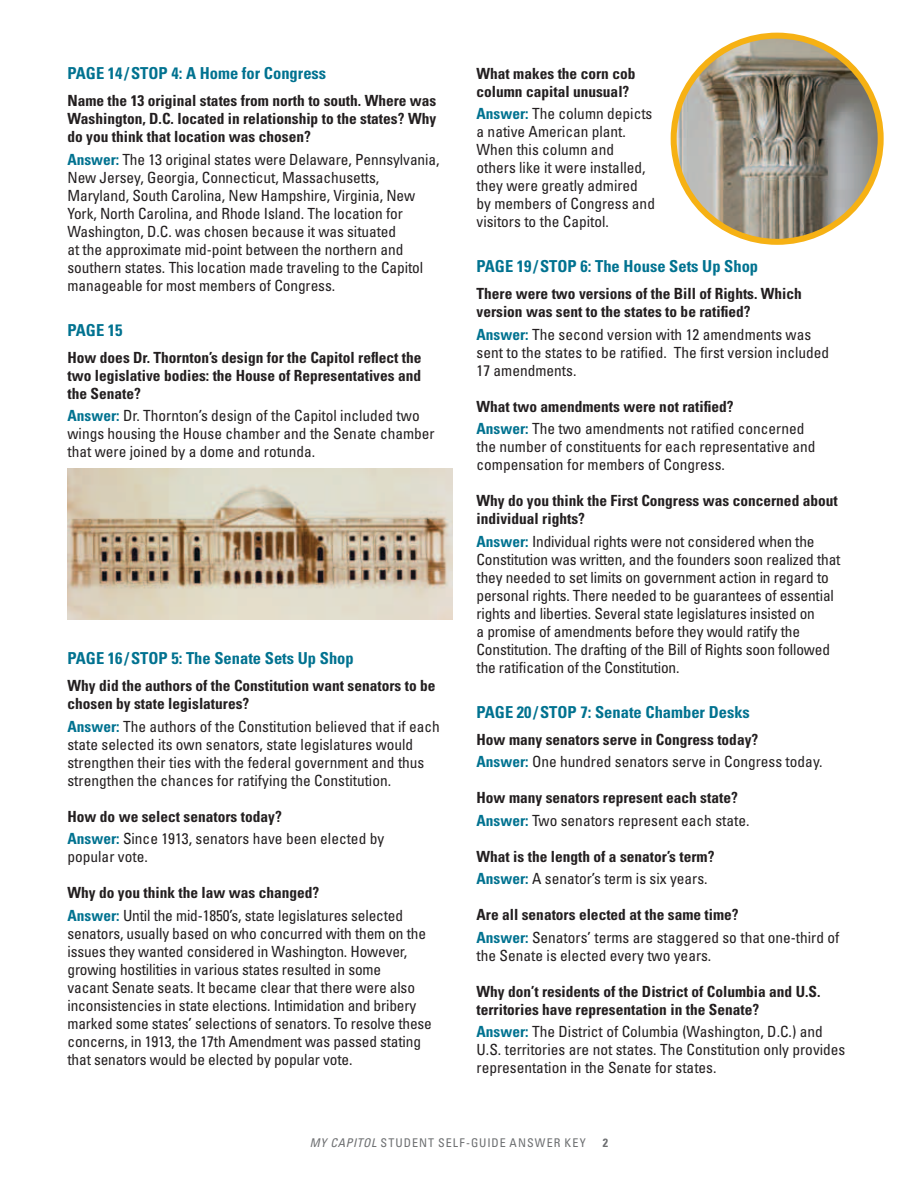
<style>
.page{position:relative;width:918px;height:1188px;background:#fff}
.page>*{position:absolute;margin:0;border:0;box-sizing:border-box;transform-origin:0 0}
.t1{font:700 condensed 16.5px "Univers LT Std";color:#007290}
.t2{font:condensed 15.3px/18px "Univers LT Std";letter-spacing:-.005em;color:#231f20}
.t3{font:700 condensed 15.3px/18px "Univers LT Std";color:#231f20}
.t4{font:condensed 12px "Univers LT Std";letter-spacing:.09em;color:#6d6f71}
.t5{font:700 condensed 12px "Univers LT Std";color:#6d6f71}
.s1{font-weight:700;color:#007290}
.s2{font-weight:700}
.s3{color:#007290}
.s4{font-weight:400}
.s5{font-style:italic}
</style>
<div class="page">
<img style="left:68px;top:469px;width:385px;height:151px">
<img style="left:674px;top:36px;width:207px;height:206px;border-radius:103px">
<div style="left:671px;top:33px;width:213px;height:212px;border:6px solid #f6b114;border-radius:50%"></div>
<p class="t1" style="left:68px;top:63px;width:260px">Page 14 /Stop 4: A Home for Congress</p>
<p class="t3" style="left:68px;top:92px;width:370px;text-align:justify">Name the 13 original states from north to south. Where was Washington, D.C. located in relationship to the states? Why do you think that location was chosen?</p>
<p class="t2" style="left:68px;top:150px;width:374px"><span class="s1">Answer:</span> The 13 original states were D elaware, Pennsylvania, N ew Jersey, Georgia, Connecticut, Massachusetts, Maryland, South Carolina, New Hampshire, Virginia, New York, North Carolina, and Rhode Island. The location for Washington, D.C. was chosen because it was situated<br>at the approximate mid-point between the northern and southern states. This location made traveling to the Capitol manageable for most members of Congress.</p>
<p class="t1" style="left:68px;top:320px;width:57px">Page 15</p>
<p class="t3" style="left:68px;top:348px;width:355px;text-align:justify">How does Dr. Thornton’s design for the Capitol reflect the two legislative bodies: the House of Representatives and the Senate?</p>
<p class="t2" style="left:68px;top:407px;width:369px"><span class="s1">Answer:</span> D r. Thornton’s design of the Capitol included two wings housing the House chamber and the Senate chamber that were joined by a dome and rotunda.</p>
<p class="t1" style="left:68px;top:648px;width:288px">Page 16 /Stop 5: The Senate Sets Up Shop</p>
<p class="t3" style="left:68px;top:677px;width:370px">Why did the authors of the Constitution want senators to be chosen by state legislatures?</p>
<p class="t2" style="left:68px;top:717px;width:374px"><span class="s1">Answer:</span> The authors of the Constitution believed that if each state selected its own senators, state legislatures would strengthen their ties with the federal government and thus strengthen the chances for ratifying the Constitution.</p>
<p class="t2" style="left:68px;top:805px;width:318px;line-height:22.5px"><span class="s2">How do we select senators today?<br></span><span class="s1">Answer:</span> Since 1913, senators have been elected by</p>
<p class="t2" style="left:68px;top:848px;width:82px">popular vote.</p>
<p class="t2" style="left:68px;top:882px;width:337px;line-height:22.5px"><span class="s2">Why do you think the law was changed?<br></span><span class="s1">Answer:</span> U ntil the mid-1850’s, state legislatures selected</p>
<p class="t2" style="left:68px;top:924px;width:366px">senators, usually based on who concurred with them on the issues they wanted considered in Washington. However, growing hostilities in various states resulted in some<br>vacant Senate seats. It became clear that there were also inconsistencies in state elections. I ntimidation and bribery marked some states’ selections of senators. To resolve these concerns, in 1913, the 17th Amendment was passed stating that senators would be elected by popular vote.</p>
<p class="t3" style="left:477px;top:64px;width:160px">What makes the corn cob column capital unusual?</p>
<p class="t2" style="left:477px;top:104px;width:180px"><span class="s1">Answer:</span> The column depicts a native American plant.<br>When this column and others like it were installed, they were greatly admired by members of Congress and visitors to the Capitol.</p>
<p class="t1" style="left:477px;top:256px;width:283px">Page 19 /Stop 6: The House Sets Up Shop</p>
<p class="t3" style="left:477px;top:285px;width:327px">There were two versions of the Bill of Rights. Which version was sent to the states to be ratified?</p>
<p class="t2" style="left:477px;top:325px;width:354px"><span class="s1">Answer:</span> The second version with 12 amendments was sent to the states to be ratified. The first version included<br>17 amendments.</p>
<p class="t2" style="left:477px;top:395px;width:329px;line-height:22.5px"><span class="s2">What two amendments were not ratified?<br></span><span class="s1">Answer:</span> The two amendments not ratified concerned</p>
<p class="t2" style="left:477px;top:437px;width:341px">the number of constituents for each representative and compensation for members of Congress.</p>
<p class="t3" style="left:477px;top:492px;width:363px">Why do you think the First Congress was concerned about individual rights?</p>
<p class="t2" style="left:477px;top:532px;width:366px"><span class="s1">Answer:</span> I ndividual rights were not considered when the Constitution was written, and the founders soon realized that they needed to set limits on government action in regard to personal rights. There needed to be guarantees of essential rights and liberties. Several state legislatures insisted on<br>a promise of amendments before they would ratify the Constitution. The drafting of the Bill of Rights soon followed the ratification of the Constitution.</p>
<p class="t1" style="left:477px;top:702px;width:275px">Page 20 /Stop 7: Senate Chamber Desks</p>
<p class="t2" style="left:477px;top:728px;width:348px;line-height:22.5px"><span class="s2">How many senators serve in Congress today?<br></span><span class="s1">Answer:</span> One hundred senators serve in Congress today.</p>
<p class="t3" style="left:477px;top:786px;width:274px;line-height:22.5px">How many senators represent each state?<br><span class="s3">Answer:</span> <span class="s4">Two senators represent each state.</span></p>
<p class="t3" style="left:477px;top:845px;width:239px;line-height:22.5px">What is the length of a senator’s term?<br><span class="s3">Answer:</span> <span class="s4">A senator’s term is six years.</span></p>
<p class="t2" style="left:477px;top:903px;width:364px;line-height:22.5px"><span class="s2">Are all senators elected at the same time?<br></span><span class="s1">Answer:</span> Senators’ terms are staggered so that one-third of</p>
<p class="t2" style="left:477px;top:946px;width:236px">the Senate is elected every two years.</p>
<p class="t3" style="left:477px;top:982px;width:345px">Why don’t residents of the District of Columbia and U.S. territories have representation in the Senate?</p>
<p class="t2" style="left:477px;top:1022px;width:370px"><span class="s1">Answer:</span> The District of Columbia (Washington, D.C.) and<br>U .S. territories are not states. The Constitution only provides representation in the Senate for states.</p>
<p class="t4" style="left:310px;top:1135px;width:277px"><span class="s5">My Capitol</span> Student Self-Guide Answer Key</p>
<p class="t5" style="left:603px;top:1136px;width:7px">2</p>
</div>
